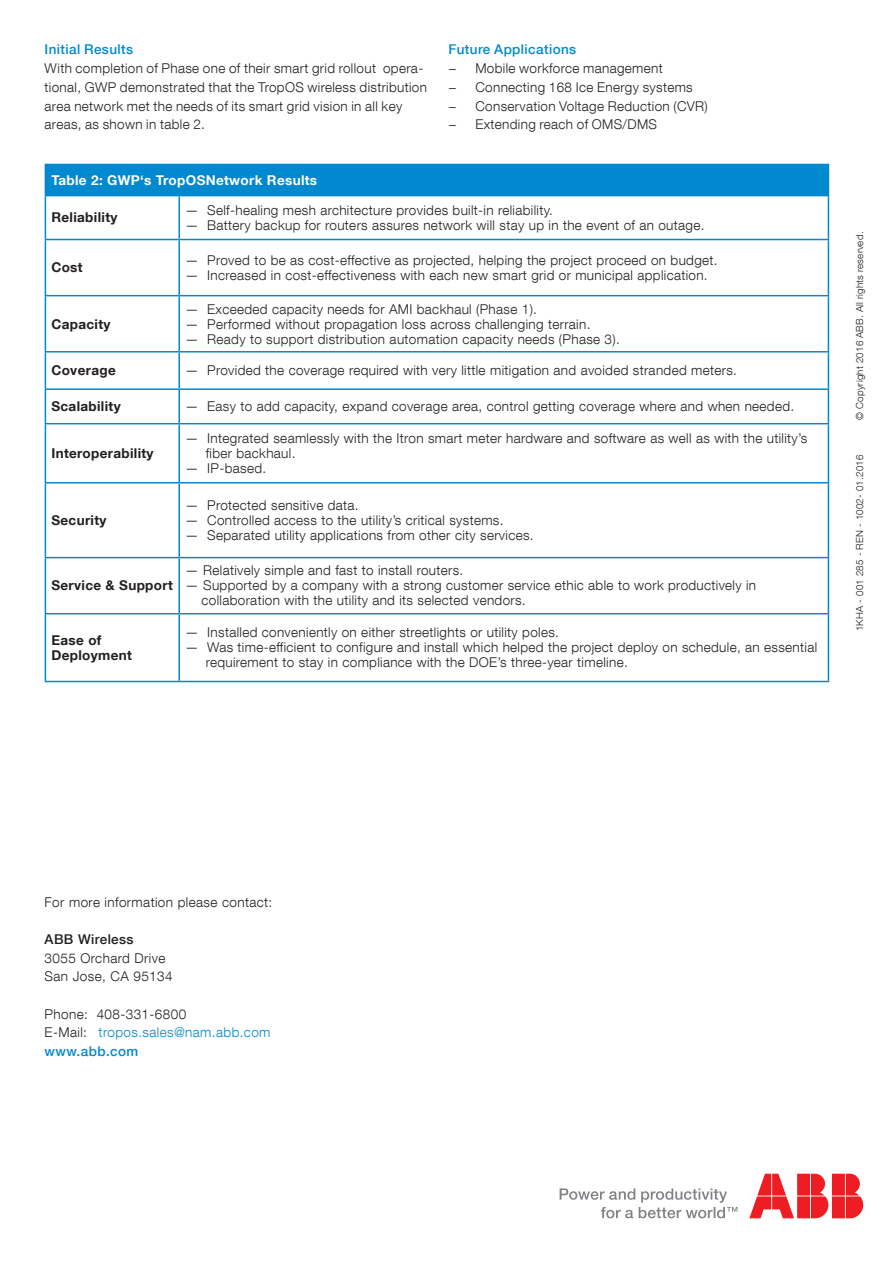
<style>
.page{position:relative;width:893px;height:1263px;background:#fff}
.page>*{position:absolute;margin:0;border:0;box-sizing:border-box;transform-origin:0 0}
.Disclaimer_text{font:300 13.5px/15px "ABB Neue Helvetica";letter-spacing:.025em;color:#231f20}
.CopyText{font:300 13.5px/18.8px "ABB Neue Helvetica";letter-spacing:.025em;color:#231f20}
.Addresses_title{font:300 13.5px/18.6px "ABB Neue Helvetica";letter-spacing:.03em;color:#231f20}
.Disclaimer_text-2{font:700 13.5px/15px "ABB Neue Helvetica";letter-spacing:.025em;color:#231f20}
.Subline{font:500 13.5px "ABB Neue Helvetica";letter-spacing:.03em;color:#0089cf}
.Disclaimer_text-3{font:700 13.5px "ABB Neue Helvetica";letter-spacing:.025em;color:#fff}
.Addresses_title-2{font:500 13.5px "ABB Neue Helvetica";letter-spacing:.03em;color:#231f20}
.Addresses_title-3{font:500 13.5px "ABB Neue Helvetica";letter-spacing:.03em;color:#0089cf}
.t1{font:300 9.75px "ABB Neue Helvetica";letter-spacing:.02em;color:#231f20}
.s1{color:#0089cf}
</style>
<div class="page">
<svg style="left:560px;top:1188px;width:177px;height:30px"></svg>
<svg style="left:749px;top:1174px;width:114px;height:44px"></svg>
<div style="left:45px;top:164px;width:783px;height:32px;background:#0089cf"></div>
<hr style="left:179px;top:164px;width:650px;height:1px;background:#0089cf">
<hr style="left:828px;top:165px;width:1px;height:30px;background:#0089cf">
<hr style="left:45px;top:196px;width:1px;height:43px;background:#0089cf">
<hr style="left:179px;top:195px;width:650px;height:1px;background:#0089cf">
<hr style="left:178px;top:196px;width:2px;height:43px;background:#0089cf">
<hr style="left:828px;top:196px;width:1px;height:43px;background:#0089cf">
<hr style="left:45px;top:239px;width:134px;height:1px;background:#0089cf">
<hr style="left:45px;top:240px;width:1px;height:55px;background:#0089cf">
<hr style="left:179px;top:239px;width:650px;height:1px;background:#0089cf">
<hr style="left:178px;top:240px;width:2px;height:55px;background:#0089cf">
<hr style="left:828px;top:240px;width:1px;height:55px;background:#0089cf">
<hr style="left:45px;top:295px;width:134px;height:1px;background:#0089cf">
<hr style="left:45px;top:296px;width:1px;height:55px;background:#0089cf">
<hr style="left:179px;top:295px;width:650px;height:1px;background:#0089cf">
<hr style="left:178px;top:296px;width:2px;height:55px;background:#0089cf">
<hr style="left:828px;top:296px;width:1px;height:55px;background:#0089cf">
<hr style="left:45px;top:351px;width:134px;height:1px;background:#0089cf">
<hr style="left:45px;top:352px;width:1px;height:36px;background:#0089cf">
<hr style="left:179px;top:351px;width:650px;height:1px;background:#0089cf">
<hr style="left:178px;top:352px;width:2px;height:36px;background:#0089cf">
<hr style="left:828px;top:352px;width:1px;height:36px;background:#0089cf">
<hr style="left:45px;top:388px;width:134px;height:2px;background:#0089cf">
<hr style="left:45px;top:390px;width:1px;height:33px;background:#0089cf">
<hr style="left:179px;top:388px;width:650px;height:2px;background:#0089cf">
<hr style="left:178px;top:390px;width:2px;height:33px;background:#0089cf">
<hr style="left:828px;top:390px;width:1px;height:33px;background:#0089cf">
<hr style="left:45px;top:423px;width:134px;height:1px;background:#0089cf">
<hr style="left:45px;top:424px;width:1px;height:58px;background:#0089cf">
<hr style="left:179px;top:423px;width:650px;height:1px;background:#0089cf">
<hr style="left:178px;top:424px;width:2px;height:58px;background:#0089cf">
<hr style="left:828px;top:424px;width:1px;height:58px;background:#0089cf">
<hr style="left:45px;top:482px;width:134px;height:1px;background:#0089cf">
<hr style="left:45px;top:483px;width:1px;height:74px;background:#0089cf">
<hr style="left:179px;top:482px;width:650px;height:1px;background:#0089cf">
<hr style="left:178px;top:483px;width:2px;height:74px;background:#0089cf">
<hr style="left:828px;top:483px;width:1px;height:74px;background:#0089cf">
<hr style="left:45px;top:557px;width:134px;height:1px;background:#0089cf">
<hr style="left:45px;top:558px;width:1px;height:55px;background:#0089cf">
<hr style="left:179px;top:557px;width:650px;height:1px;background:#0089cf">
<hr style="left:178px;top:558px;width:2px;height:55px;background:#0089cf">
<hr style="left:828px;top:558px;width:1px;height:55px;background:#0089cf">
<hr style="left:45px;top:613px;width:134px;height:1px;background:#0089cf">
<hr style="left:45px;top:614px;width:1px;height:67px;background:#0089cf">
<hr style="left:179px;top:613px;width:650px;height:1px;background:#0089cf">
<hr style="left:178px;top:614px;width:2px;height:67px;background:#0089cf">
<hr style="left:828px;top:614px;width:1px;height:67px;background:#0089cf">
<hr style="left:45px;top:681px;width:134px;height:1px;background:#0089cf">
<hr style="left:179px;top:681px;width:650px;height:1px;background:#0089cf">
<p class="Subline" style="left:45px;top:42px;width:90px">Initial Results</p>
<p class="CopyText" style="left:45px;top:59px;width:384px">With completion of Phase one of their smart grid rollout opera&shy;tional, GWP demonstrated that the TropOS wireless distribution area network met the needs of its smart grid vision in all key areas, as shown in table 2.</p>
<p class="Subline" style="left:448px;top:42px;width:129px">Future Applications</p>
<p class="CopyText" style="left:448px;top:59px;width:10px">−</p>
<p class="CopyText" style="left:475px;top:59px;width:189px">Mobile workforce management</p>
<p class="CopyText" style="left:448px;top:77px;width:10px">−</p>
<p class="CopyText" style="left:475px;top:77px;width:219px">Connecting 168 Ice Energy systems</p>
<p class="CopyText" style="left:448px;top:96px;width:10px">−</p>
<p class="CopyText" style="left:475px;top:96px;width:234px">Conservation Voltage Reduction (CVR)</p>
<p class="CopyText" style="left:448px;top:115px;width:10px">−</p>
<p class="CopyText" style="left:475px;top:115px;width:183px">Extending reach of OMS/DMS</p>
<p class="Disclaimer_text-3" style="left:51px;top:172px;width:267px">Table 2: GWP‘s TropOSNetwork Results</p>
<p class="Disclaimer_text-2" style="left:51px;top:210px;width:68px">Reliability</p>
<p class="Disclaimer_text" style="left:185px;top:202px;width:369px">— Self-healing mesh architecture provides built-in reliability.</p>
<p class="Disclaimer_text" style="left:185px;top:217px;width:521px">— Battery backup for routers assures network will stay up in the event of an outage.</p>
<p class="Disclaimer_text-2" style="left:51px;top:260px;width:33px">Cost</p>
<p class="Disclaimer_text" style="left:185px;top:252px;width:534px">— Proved to be as cost-effective as projected, helping the project proceed on budget.</p>
<p class="Disclaimer_text" style="left:185px;top:267px;width:524px">— Increased in cost-effectiveness with each new smart grid or municipal application.</p>
<p class="Disclaimer_text-2" style="left:51px;top:316px;width:61px">Capacity</p>
<p class="Disclaimer_text" style="left:185px;top:301px;width:353px">— Exceeded capacity needs for AMI backhaul (Phase 1).</p>
<p class="Disclaimer_text" style="left:185px;top:316px;width:407px">— Performed without propagation loss across challenging terrain.</p>
<p class="Disclaimer_text" style="left:185px;top:331px;width:436px">— Ready to support distribution automation capacity needs (Phase 3).</p>
<p class="Disclaimer_text-2" style="left:51px;top:363px;width:66px">Coverage</p>
<p class="Disclaimer_text" style="left:185px;top:363px;width:553px">— Provided the coverage required with very little mitigation and avoided stranded meters.</p>
<p class="Disclaimer_text-2" style="left:51px;top:399px;width:71px">Scalability</p>
<p class="Disclaimer_text" style="left:185px;top:399px;width:610px">— Easy to add capacity, expand coverage area, control getting coverage where and when needed.</p>
<p class="Disclaimer_text-2" style="left:51px;top:445px;width:104px">Interoperability</p>
<p class="Disclaimer_text" style="left:185px;top:430px;width:624px">— Integrated seamlessly with the Itron smart meter hardware and software as well as with the utility’s</p>
<p class="Disclaimer_text" style="left:206px;top:445px;width:91px">fiber backhaul.</p>
<p class="Disclaimer_text" style="left:185px;top:460px;width:82px">— IP-based.</p>
<p class="Disclaimer_text-2" style="left:51px;top:512px;width:57px">Security</p>
<p class="Disclaimer_text-2" style="left:51px;top:578px;width:123px">Service &amp; Support</p>
<p class="Disclaimer_text-2" style="left:51px;top:632px;width:82px">Ease of<br>Deployment</p>
<p class="Disclaimer_text" style="left:185px;top:497px;width:175px">— Protected sensitive data.</p>
<p class="Disclaimer_text" style="left:185px;top:512px;width:320px">— Controlled access to the utility’s critical systems.</p>
<p class="Disclaimer_text" style="left:185px;top:527px;width:350px">— Separated utility applications from other city services.</p>
<p class="Disclaimer_text" style="left:185px;top:563px;width:280px">— Relatively simple and fast to install routers.</p>
<p class="Disclaimer_text" style="left:202px;top:578px;width:556px;text-indent:-16px">— Supported by a company with a strong customer service ethic able to work productively in collaboration with the utility and its selected vendors.</p>
<p class="Disclaimer_text" style="left:185px;top:625px;width:375px">— Installed conveniently on either streetlights or utility poles.</p>
<p class="Disclaimer_text" style="left:185px;top:640px;width:633px">— Was time-efficient to configure and install which helped the project deploy on schedule, an essential</p>
<p class="Disclaimer_text" style="left:206px;top:655px;width:424px">requirement to stay in compliance with the DOE’s three-year timeline.</p>
<p class="t1" style="left:854px;top:420px;width:189px;rotate:-90deg">© Copyright 2016 ABB. All rights reserved.</p>
<p class="t1" style="left:854px;top:631px;width:178px;rotate:-90deg">1KHA - 001 285 - REN - 1002- 01.2016</p>
<p class="Addresses_title" style="left:45px;top:892px;width:229px">For more information please contact:</p>
<p class="Addresses_title-2" style="left:45px;top:931px;width:91px">ABB Wireless</p>
<p class="Addresses_title" style="left:45px;top:948px;width:129px">3055 Orchard Drive<br>San Jose, CA 95134</p>
<p class="Addresses_title" style="left:45px;top:1004px;width:227px">Phone: 408-331-6800<br>E-Mail: <span class="s1">tropos.sales@nam.abb.com</span></p>
<p class="Addresses_title-3" style="left:45px;top:1043px;width:95px">www.abb.com</p>
</div>
